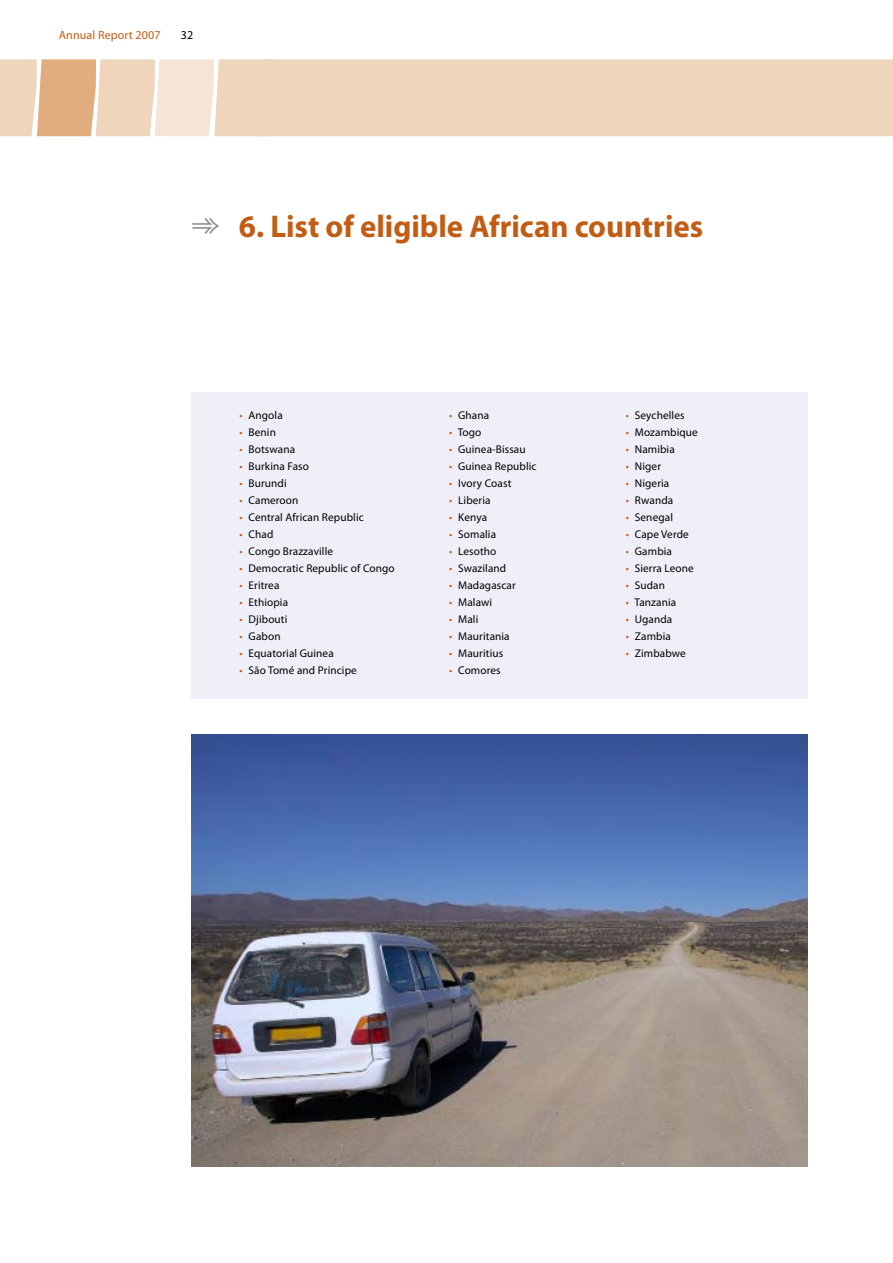
<style>
.page{position:relative;width:893px;height:1263px;background:#fff}
.page>*{position:absolute;margin:0;border:0;box-sizing:border-box;transform-origin:0 0}
.t1{font:700 31.5px "Myriad Pro";color:#c35c13}
.t2{font:12px "Myriad Pro";letter-spacing:.01em;color:#c35c13}
.t3{font:12px "Myriad Pro";color:#000}
.t4{font:11.25px "Myriad Pro";letter-spacing:.01em;color:#000}
.s1{color:#87888a}
.s2{color:#c35c13}
</style>
<div class="page">
<div style="left:274px;top:59px;width:619px;height:77px;background:#f0d5bd"></div>
<svg style="left:0;top:59px;width:274px;height:77px;background:#efd2b9"></svg>
<img style="left:191px;top:735px;width:617px;height:431px">
<div style="left:191px;top:393px;width:617px;height:306px;background:#eeeff7"></div>
<p class="t2" style="left:59px;top:27px;width:103px">Annual Report 2007</p>
<p class="t3" style="left:181px;top:27px;width:14px">32</p>
<h1 class="t1" style="left:191px;top:205px;width:513px"><span class="s1">➾</span> 6. List of eligible African countries</h1>
<p class="t4" style="left:240px;top:408px;width:45px"><span class="s2">•</span> Angola</p>
<p class="t4" style="left:240px;top:425px;width:38px"><span class="s2">•</span> Benin</p>
<p class="t4" style="left:240px;top:442px;width:57px"><span class="s2">•</span> Botswana</p>
<p class="t4" style="left:240px;top:459px;width:71px"><span class="s2">•</span> Burkina Faso</p>
<p class="t4" style="left:240px;top:476px;width:49px"><span class="s2">•</span> Burundi</p>
<p class="t4" style="left:240px;top:493px;width:60px"><span class="s2">•</span> Cameroon</p>
<p class="t4" style="left:240px;top:510px;width:126px"><span class="s2">•</span> Central African Republic</p>
<p class="t4" style="left:240px;top:527px;width:35px"><span class="s2">•</span> Chad</p>
<p class="t4" style="left:240px;top:544px;width:95px"><span class="s2">•</span> Congo Brazzaville</p>
<p class="t4" style="left:240px;top:561px;width:157px"><span class="s2">•</span> Democratic Republic of Congo</p>
<p class="t4" style="left:240px;top:578px;width:41px"><span class="s2">•</span> Eritrea</p>
<p class="t4" style="left:240px;top:595px;width:50px"><span class="s2">•</span> Ethiopia</p>
<p class="t4" style="left:240px;top:612px;width:49px"><span class="s2">•</span> Djibouti</p>
<p class="t4" style="left:240px;top:629px;width:43px"><span class="s2">•</span> Gabon</p>
<p class="t4" style="left:240px;top:646px;width:96px"><span class="s2">•</span> Equatorial Guinea</p>
<p class="t4" style="left:240px;top:663px;width:119px"><span class="s2">•</span> São Tomé and Principe</p>
<p class="t4" style="left:449px;top:408px;width:42px"><span class="s2">•</span> Ghana</p>
<p class="t4" style="left:449px;top:425px;width:34px"><span class="s2">•</span> Togo</p>
<p class="t4" style="left:449px;top:442px;width:78px"><span class="s2">•</span> Guinea-Bissau</p>
<p class="t4" style="left:449px;top:459px;width:89px"><span class="s2">•</span> Guinea Republic</p>
<p class="t4" style="left:449px;top:476px;width:64px"><span class="s2">•</span> Ivory Coast</p>
<p class="t4" style="left:449px;top:493px;width:43px"><span class="s2">•</span> Liberia</p>
<p class="t4" style="left:449px;top:510px;width:39px"><span class="s2">•</span> Kenya</p>
<p class="t4" style="left:449px;top:527px;width:49px"><span class="s2">•</span> Somalia</p>
<p class="t4" style="left:449px;top:544px;width:49px"><span class="s2">•</span> Lesotho</p>
<p class="t4" style="left:449px;top:561px;width:59px"><span class="s2">•</span> Swaziland</p>
<p class="t4" style="left:449px;top:578px;width:68px"><span class="s2">•</span> Madagascar</p>
<p class="t4" style="left:449px;top:595px;width:45px"><span class="s2">•</span> Malawi</p>
<p class="t4" style="left:449px;top:612px;width:31px"><span class="s2">•</span> Mali</p>
<p class="t4" style="left:449px;top:629px;width:62px"><span class="s2">•</span> Mauritania</p>
<p class="t4" style="left:449px;top:646px;width:56px"><span class="s2">•</span> Mauritius</p>
<p class="t4" style="left:449px;top:663px;width:53px"><span class="s2">•</span> Comores</p>
<p class="t4" style="left:626px;top:408px;width:60px"><span class="s2">•</span> Seychelles</p>
<p class="t4" style="left:626px;top:425px;width:74px"><span class="s2">•</span> Mozambique</p>
<p class="t4" style="left:626px;top:442px;width:50px"><span class="s2">•</span> Namibia</p>
<p class="t4" style="left:626px;top:459px;width:37px"><span class="s2">•</span> Niger</p>
<p class="t4" style="left:626px;top:476px;width:45px"><span class="s2">•</span> Nigeria</p>
<p class="t4" style="left:626px;top:493px;width:49px"><span class="s2">•</span> Rwanda</p>
<p class="t4" style="left:626px;top:510px;width:49px"><span class="s2">•</span> Senegal</p>
<p class="t4" style="left:626px;top:527px;width:65px"><span class="s2">•</span> Cape Verde</p>
<p class="t4" style="left:626px;top:544px;width:48px"><span class="s2">•</span> Gambia</p>
<p class="t4" style="left:626px;top:561px;width:70px"><span class="s2">•</span> Sierra Leone</p>
<p class="t4" style="left:626px;top:578px;width:41px"><span class="s2">•</span> Sudan</p>
<p class="t4" style="left:626px;top:595px;width:52px"><span class="s2">•</span> Tanzania</p>
<p class="t4" style="left:626px;top:612px;width:48px"><span class="s2">•</span> Uganda</p>
<p class="t4" style="left:626px;top:629px;width:47px"><span class="s2">•</span> Zambia</p>
<p class="t4" style="left:626px;top:646px;width:61px"><span class="s2">•</span> Zimbabwe</p>
</div>
